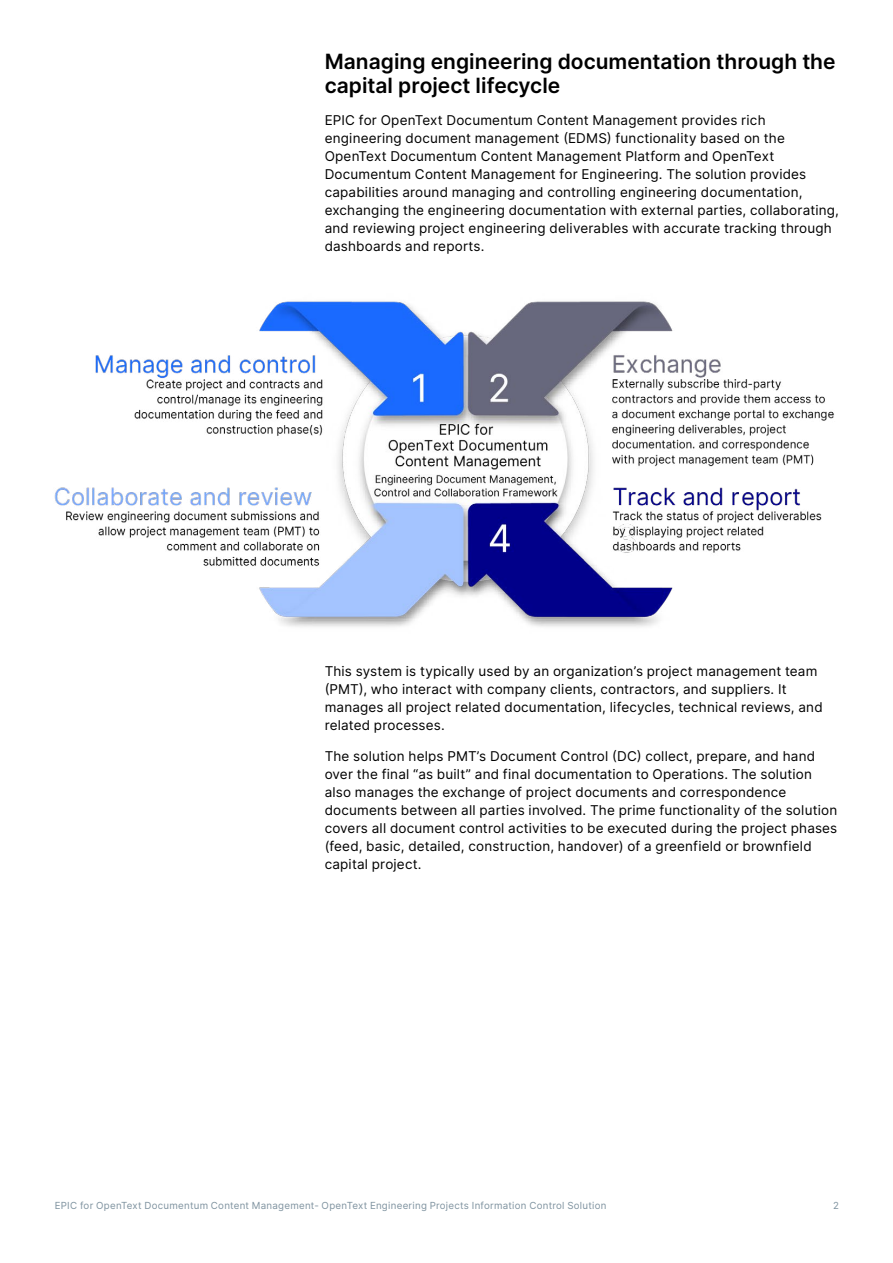
<style>
.page{position:relative;width:893px;height:1263px;background:#fff}
.page>*{position:absolute;margin:0;border:0;box-sizing:border-box;transform-origin:0 0}
.Body{font:600 21px/24px "Inter";color:#000}
.Body-2{font:13.5px/18px "Inter";letter-spacing:.015em;color:#000}
.t1{font:9.75px "Inter";letter-spacing:.025em;color:#7e929f}
</style>
<div class="page">
<img style="left:54px;top:301px;width:780px;height:326px">
<p class="Body" style="left:325px;top:49px;width:512px">Managing engineering documentation through the capital project lifecycle</p>
<p class="Body-2" style="left:325px;top:111px;width:516px">EPIC for OpenText Documentum Content Management provides rich engineering document management (EDMS) functionality based on the OpenText Documentum Content Management Platform and OpenText Documentum Content Management for Engineering. The solution provides capabilities around managing and controlling engineering documentation, exchanging the engineering documentation with external parties, collaborating, and reviewing project engineering deliverables with accurate tracking through dashboards and reports.</p>
<p class="Body-2" style="left:325px;top:662px;width:500px">This system is typically used by an organization’s project management team (PMT), who interact with company clients, contractors, and suppliers. It manages all project related documentation, lifecycles, technical reviews, and related processes.</p>
<p class="Body-2" style="left:325px;top:747px;width:514px">The solution helps PMT’s Document Control (DC) collect, prepare, and hand over the final “as built” and final documentation to Operations. The solution also manages the exchange of project documents and correspondence documents between all parties involved. The prime functionality of the solution covers all document control activities to be executed during the project phases (feed, basic, detailed, construction, handover) of a greenfield or brownfield capital project.</p>
<p class="t1" style="left:55px;top:1198px;width:553px">EPIC for OpenText Documentum Content Management- OpenText Engineering Projects Information Control Solution</p>
<p class="t1" style="left:833px;top:1198px;width:7px">2</p>
</div>
